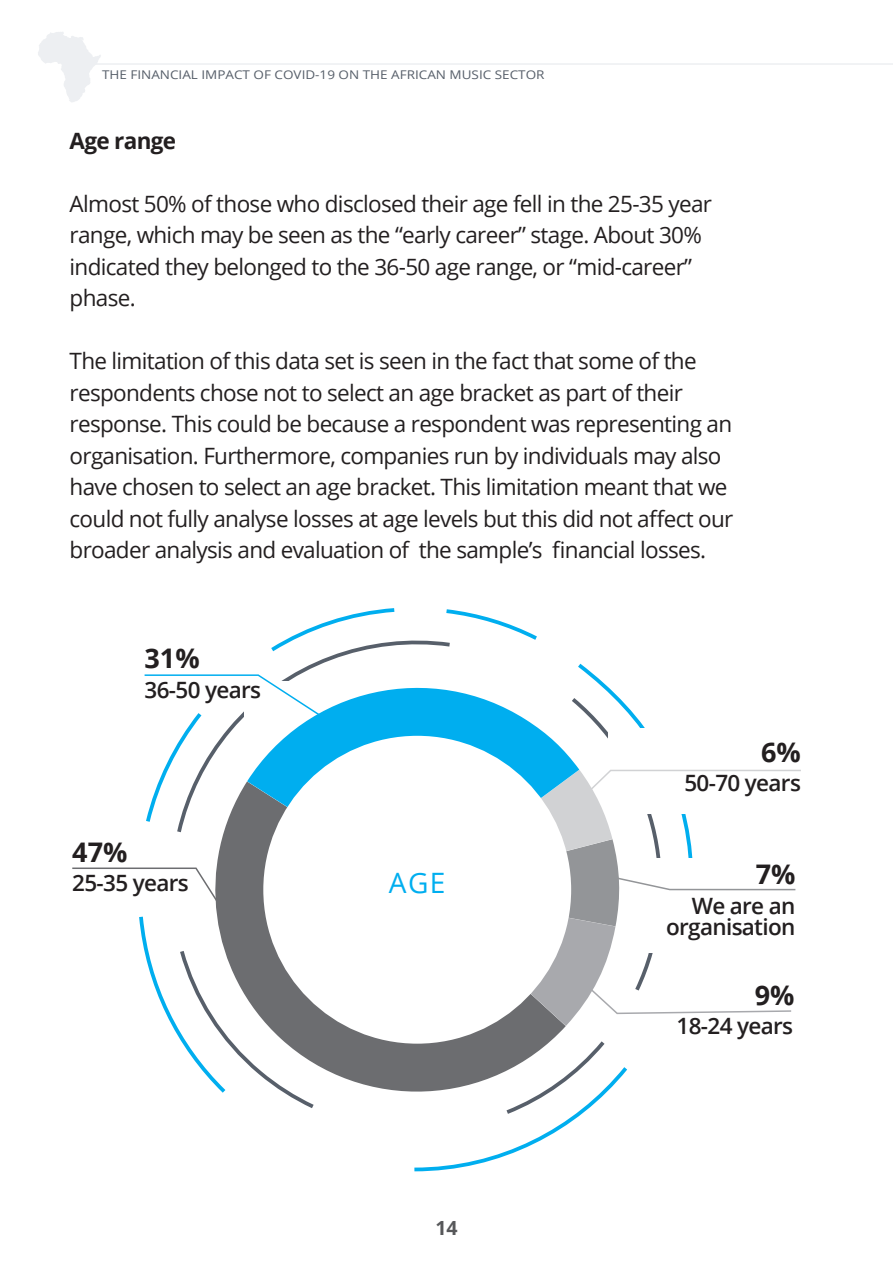
<style>
.page{position:relative;width:893px;height:1263px;background:#fff}
.page>*{position:absolute;margin:0;border:0;box-sizing:border-box;transform-origin:0 0}
.t1{font:28.05px "Open Sans";color:#00aeef}
.t2{font:700 27px "Open Sans";color:#231f20}
.t3{font:22.5px/31.5px "Open Sans";letter-spacing:-.03em;color:#231f20}
.t4{font:600 22.5px/21px "Open Sans";letter-spacing:-.03em;color:#231f20;text-align:right}
.t5{font:700 22.5px "Open Sans";letter-spacing:-.03em;color:#231f20}
.t6{font:700 19.5px "Open Sans";color:#57585a}
.t7{font:12px "Open Sans";color:#575f6a;scale:1.12 1}
</style>
<div class="page">
<hr style="left:64px;top:63px;width:829px;height:2px;background:#edeff2">
<svg style="left:38px;top:32px;width:63px;height:70px"></svg>
<svg style="left:142px;top:608px;width:436px;height:564px"></svg>
<svg style="left:174px;top:634px;width:471px;height:483px"></svg>
<svg style="left:194px;top:781px;width:372px;height:333px"></svg>
<svg style="left:247px;top:660px;width:332px;height:230px"></svg>
<div style="left:263px;top:736px;width:308px;height:308px;background:#fff;border-radius:50%"></div>
<svg style="left:72px;top:867px;width:172px;height:75px"></svg>
<svg style="left:143px;top:674px;width:190px;height:50px"></svg>
<div style="left:608px;top:728px;width:116px;height:85px;background:#fff"></div>
<svg style="left:489px;top:769px;width:312px;height:257px"></svg>
<p class="t7" style="left:102px;top:66px;width:397px">THE FINANCIAL IMPACT OF COVID-19 ON THE AFRICAN MUSIC SECTOR</p>
<p class="t5" style="left:70px;top:124px;width:108px">Age range</p>
<p class="t3" style="left:70px;top:187px;width:644px">Almost 50% of those who disclosed their age fell in the 25-35 year range, which may be seen as the “early career” stage. About 30% indicated they belonged to the 36-50 age range, or “mid-career” phase.</p>
<p class="t3" style="left:70px;top:345px;width:665px">The limitation of this data set is seen in the fact that some of the respondents chose not to select an age bracket as part of their response. This could be because a respondent was representing an organisation. Furthermore, companies run by individuals may also have chosen to select an age bracket. This limitation meant that we could not fully analyse losses at age levels but this did not affect our broader analysis and evaluation of the sample’s financial losses.</p>
<p class="t2" style="left:145px;top:639px;width:57px">31%</p>
<p class="t4" style="left:145px;top:678px;width:118px">36-50 years</p>
<p class="t2" style="left:72px;top:833px;width:57px">47%</p>
<p class="t4" style="left:72px;top:872px;width:118px">25-35 years</p>
<p class="t1" style="left:389px;top:864px;width:58px">AGE</p>
<p class="t6" style="left:435px;top:1214px;width:24px">14</p>
<p class="t2" style="left:761px;top:733px;width:41px">6%</p>
<p class="t4" style="left:684px;top:772px;width:118px">50-70 years</p>
<p class="t2" style="left:756px;top:855px;width:41px">7%</p>
<p class="t4" style="left:666px;top:894px;width:131px">We are an organisation</p>
<p class="t2" style="left:755px;top:976px;width:41px">9%</p>
<p class="t4" style="left:677px;top:1015px;width:118px">18-24 years</p>
</div>
